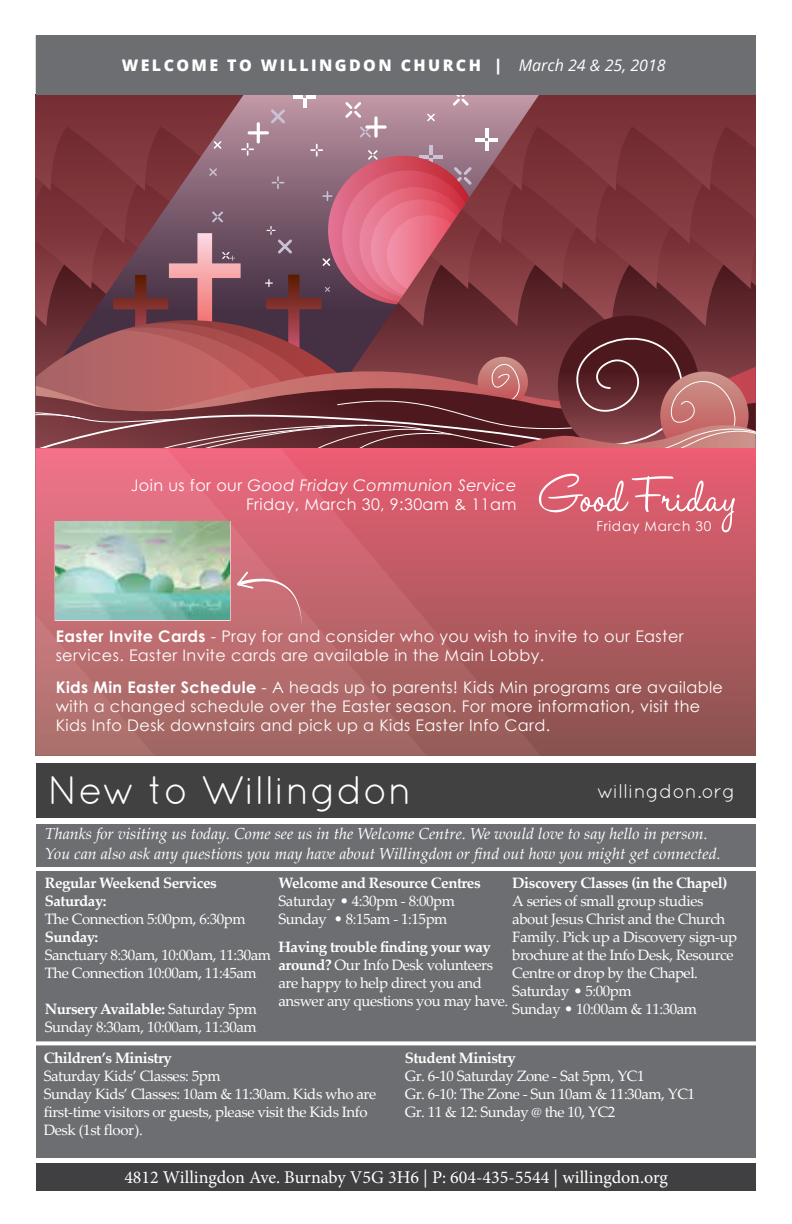
<style>
.page{position:relative;width:792px;height:1224px;background:#fff}
.page>*{position:absolute;margin:0;border:0;box-sizing:border-box;transform-origin:0 0}
.t1{font:57.8px "Halo Handletter";color:#fff}
.t2{font:40px "Quicksand";color:#fff}
.t3{font:20px "Quicksand";color:#fff}
.t4{font:18px "Minion Pro";color:#fff}
.t5{font:16px/19.2px "Century Gothic";letter-spacing:.025em;color:#fff}
.t6{font:italic 16px/19.2px "Palatino Linotype";color:#fff}
.t7{font:800 16px "Open Sans";letter-spacing:.15em;color:#fff}
.t8{font:15px/18px "Palatino Linotype";letter-spacing:-.03em;color:#fff}
.t9{font:700 15px/18px "Palatino Linotype";letter-spacing:-.03em;color:#fff}
.t10{font:13.6px "Century Gothic";letter-spacing:.05em;color:#fff}
.s1{font-weight:400;font-style:italic}
.s2{font-style:italic}
.s3{font-weight:700}
</style>
<div class="page">
<div style="left:36px;top:771px;width:720px;height:387px;background:#6d6e71"></div>
<div style="left:36px;top:763px;width:720px;height:55px;background:#414142"></div>
<div style="left:36px;top:1163px;width:720px;height:27px;background:#404042"></div>
<svg style="left:36px;top:1041px;width:720px;height:4px;background:#f0f0f0"></svg>
<hr style="left:26px;top:867px;width:746px;height:4px;background:#fff">
<div style="left:32px;top:818px;width:733px;height:5px;background:#fff"></div>
<svg style="left:36px;top:95px;width:720px;height:661px;background:#a0585f"></svg>
<div style="left:36px;top:36px;width:720px;height:59px;background:#6d6e71"></div>
<p class="t7" style="left:122px;top:53px;width:545px">WELCOME TO WILLINGDON CHURCH | <span class="s1">March 24 &amp; 25, 2018</span></p>
<p class="t5" style="left:131px;top:476px;width:387px;text-align:right">Join us for our <span class="s2">Good Friday Communion Service<br></span>Friday, March 30, 9:30am &amp; 11am</p>
<h1 class="t1" style="left:538px;top:465px;width:199px">Good Friday</h1>
<p class="t10" style="left:596px;top:517px;width:116px">Friday March 30</p>
<p class="t5" style="left:56px;top:626px;width:629px"><span class="s3">Easter Invite Cards</span> - Pray for and consider who you wish to invite to our Easter services. Easter Invite cards are available in the Main Lobby.</p>
<p class="t5" style="left:56px;top:677px;width:669px"><span class="s3">Kids Min Easter Schedule</span> - A heads up to parents! Kids Min programs are available with a changed schedule over the Easter season. For more information, visit the<br>Kids Info Desk downstairs and pick up a Kids Easter Info Card.</p>
<h2 class="t2" style="left:47px;top:767px;width:366px">New to Willingdon</h2>
<h3 class="t3" style="left:597px;top:779px;width:140px">willingdon.org</h3>
<p class="t6" style="left:45px;top:824px;width:677px">Thanks for visiting us today. Come see us in the Welcome Centre. We would love to say hello in person.<br>You can also ask any questions you may have about Willingdon or find out how you might get connected.</p>
<p class="t9" style="left:45px;top:873px;width:173px">Regular Weekend Services<br>Saturday:</p>
<p class="t8" style="left:45px;top:909px;width:202px">The Connection 5:00pm, 6:30pm</p>
<p class="t9" style="left:45px;top:927px;width:55px">Sunday:</p>
<p class="t8" style="left:45px;top:945px;width:228px">Sanctuary 8:30am, 10:00am, 11:30am<br>The Connection 10:00am, 11:45am</p>
<p class="t8" style="left:45px;top:999px;width:214px"><span class="s3">Nursery Available:</span> Saturday 5pm<br>Sunday 8:30am, 10:00am, 11:30am</p>
<p class="t9" style="left:512px;top:873px;width:217px">Discovery Classes (in the Chapel)</p>
<p class="t8" style="left:512px;top:891px;width:227px">A series of small group studies about Jesus Christ and the Church<br>Family. Pick up a Discovery sign-up brochure at the Info Desk, Resource<br>Centre or drop by the Chapel.<br>Saturday • 5:00pm<br>Sunday • 10:00am &amp; 11:30am</p>
<p class="t9" style="left:279px;top:873px;width:204px">Welcome and Resource Centres</p>
<p class="t8" style="left:279px;top:891px;width:178px">Saturday • 4:30pm - 8:00pm<br>Sunday • 8:15am - 1:15pm</p>
<p class="t8" style="left:279px;top:937px;width:231px"><span class="s3">Having trouble finding your way around?</span> Our Info Desk volunteers are happy to help direct you and answer any questions you may have.</p>
<p class="t9" style="left:44px;top:1048px;width:130px">Children’s Ministry</p>
<p class="t8" style="left:44px;top:1066px;width:334px">Saturday Kids’ Classes: 5pm<br>Sunday Kids’ Classes: 10am &amp; 11:30am. Kids who are first-time visitors or guests, please visit the Kids Info Desk (1st floor).</p>
<p class="t9" style="left:405px;top:1048px;width:113px">Student Ministry</p>
<p class="t8" style="left:405px;top:1066px;width:292px">Gr. 6-10 Saturday Zone - Sat 5pm, YC1<br>Gr. 6-10: The Zone - Sun 10am &amp; 11:30am, YC1<br>Gr. 11 &amp; 12: Sunday @ the 10, YC2</p>
<p class="t4" style="left:124px;top:1166px;width:545px">4812 Willingdon Ave. Burnaby V5G 3H6 | P: 604-435-5544 | willingdon.org</p>
</div>
